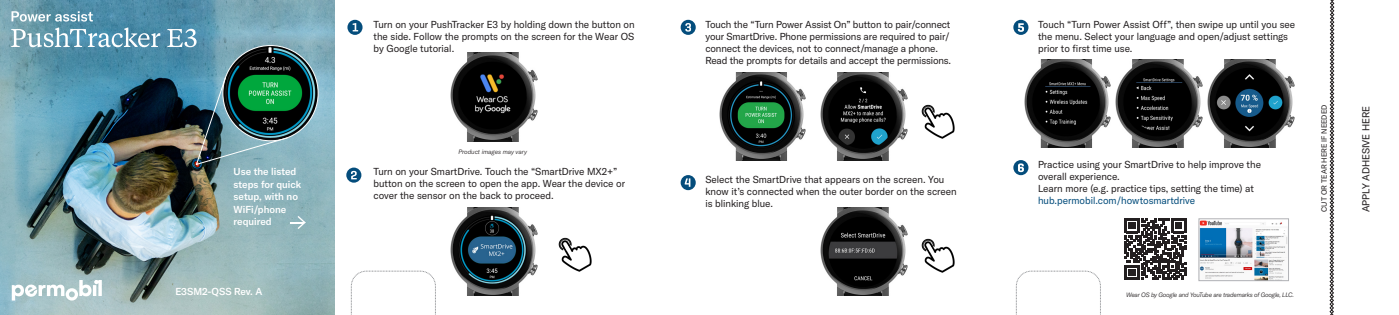
<style>
.page{position:relative;width:1399px;height:315px;background:#fff}
.page>*{position:absolute;margin:0;border:0;box-sizing:border-box;transform-origin:0 0}
.t1{font:10px/12px "GT America";color:#231f20}
.t2{font:500 10px/12.5px "GT America";color:#fff}
.t3{font:10px "GT America";color:#044d7c}
.t4{font:7.5px "GT America";color:#231f20}
.t5{font:italic 300 6.25px "GT America";letter-spacing:-.025em;color:#231f20}
.t6{font:italic 300 6.25px "GT America";color:#231f20}
</style>
<div class="page">
<svg style="left:351px;top:271px;width:85px;height:44px"></svg>
<svg style="left:1015px;top:271px;width:86px;height:44px"></svg>
<svg style="left:1329px;top:0;width:5px;height:315px"></svg>
<img style="left:0;top:0;width:334px;height:315px">
<img style="left:223px;top:46px;width:95px;height:95px;border-radius:48px">
<svg style="left:12px;top:281px;width:90px;height:20px"></svg>
<img style="left:195px;top:77px;width:93px;height:89px">
<svg style="left:347px;top:20px;width:15px;height:15px"></svg>
<svg style="left:346px;top:168px;width:15px;height:15px"></svg>
<svg style="left:680px;top:20px;width:15px;height:15px"></svg>
<svg style="left:680px;top:175px;width:15px;height:15px"></svg>
<svg style="left:1013px;top:20px;width:15px;height:15px"></svg>
<svg style="left:1013px;top:160px;width:15px;height:15px"></svg>
<img style="left:558px;top:237px;width:34px;height:35px">
<img style="left:450px;top:53px;width:87px;height:89px">
<img style="left:719px;top:72px;width:86px;height:89px">
<img style="left:820px;top:72px;width:87px;height:89px">
<img style="left:1024px;top:59px;width:86px;height:89px">
<img style="left:1115px;top:59px;width:87px;height:89px">
<img style="left:1207px;top:59px;width:86px;height:89px">
<img style="left:820px;top:207px;width:87px;height:89px">
<img style="left:450px;top:207px;width:87px;height:89px">
<img style="left:921px;top:238px;width:34px;height:35px">
<img style="left:921px;top:104px;width:34px;height:35px">
<img style="left:1200px;top:221px;width:86px;height:58px">
<div style="left:1198px;top:219px;width:90px;height:62px;border:1px solid #b0b1b5"></div>
<svg style="left:290px;top:216px;width:16px;height:13px"></svg>
<svg style="left:11px;top:28px;width:185px;height:19px"></svg>
<svg style="left:12px;top:11px;width:81px;height:11px"></svg>
<svg style="left:1124px;top:218px;width:62px;height:62px"></svg>
<p class="t2" style="left:234px;top:165px;width:69px">Use the listed steps for quick setup, with no<br>WiFi/phone required</p>
<p class="t2" style="left:175px;top:286px;width:88px">E3SM2-QSS Rev. A</p>
<p class="t1" style="left:373px;top:18px;width:263px;text-align:justify">Turn on your PushTracker E3 by holding down the button on the side. Follow the prompts on the screen for the Wear OS by Google tutorial.</p>
<p class="t1" style="left:705px;top:18px;width:247px">Touch the “Turn Power Assist On” button to pair/connect your SmartDrive. Phone permissions are required to pair/ connect the devices, not to connect/manage a phone.<br>Read the prompts for details and accept the permissions.</p>
<p class="t1" style="left:1038px;top:18px;width:258px">Touch “Turn Power Assist Off”, then swipe up until you see the menu. Select your language and open/adjust settings prior to first time use.</p>
<p class="t6" style="left:458px;top:148px;width:70px">Product images may vary</p>
<p class="t1" style="left:373px;top:166px;width:253px">Turn on your SmartDrive. Touch the “SmartDrive MX2+” button on the screen to open the app. Wear the device or cover the sensor on the back to proceed.</p>
<p class="t1" style="left:705px;top:173px;width:253px">Select the SmartDrive that appears on the screen. You know it’s connected when the outer border on the screen is blinking blue.</p>
<p class="t1" style="left:1037px;top:158px;width:224px">Practice using your SmartDrive to help improve the overall experience.</p>
<p class="t1" style="left:1037px;top:182px;width:217px">Learn more (e.g. practice tips, setting the time) at</p>
<p class="t3" style="left:1037px;top:195px;width:159px">hub.permobil.com/howtosmartdrive</p>
<p class="t4" style="left:1319px;top:212px;width:109px;rotate:-90deg">CUT OR TEAR HERE IF NEEDED</p>
<p class="t1" style="left:1359px;top:212px;width:108px;rotate:-90deg">APPLY ADHESIVE HERE</p>
<p class="t5" style="left:1126px;top:291px;width:169px">Wear OS by Google and YouTube are trademarks of Google, LLC.</p>
</div>
